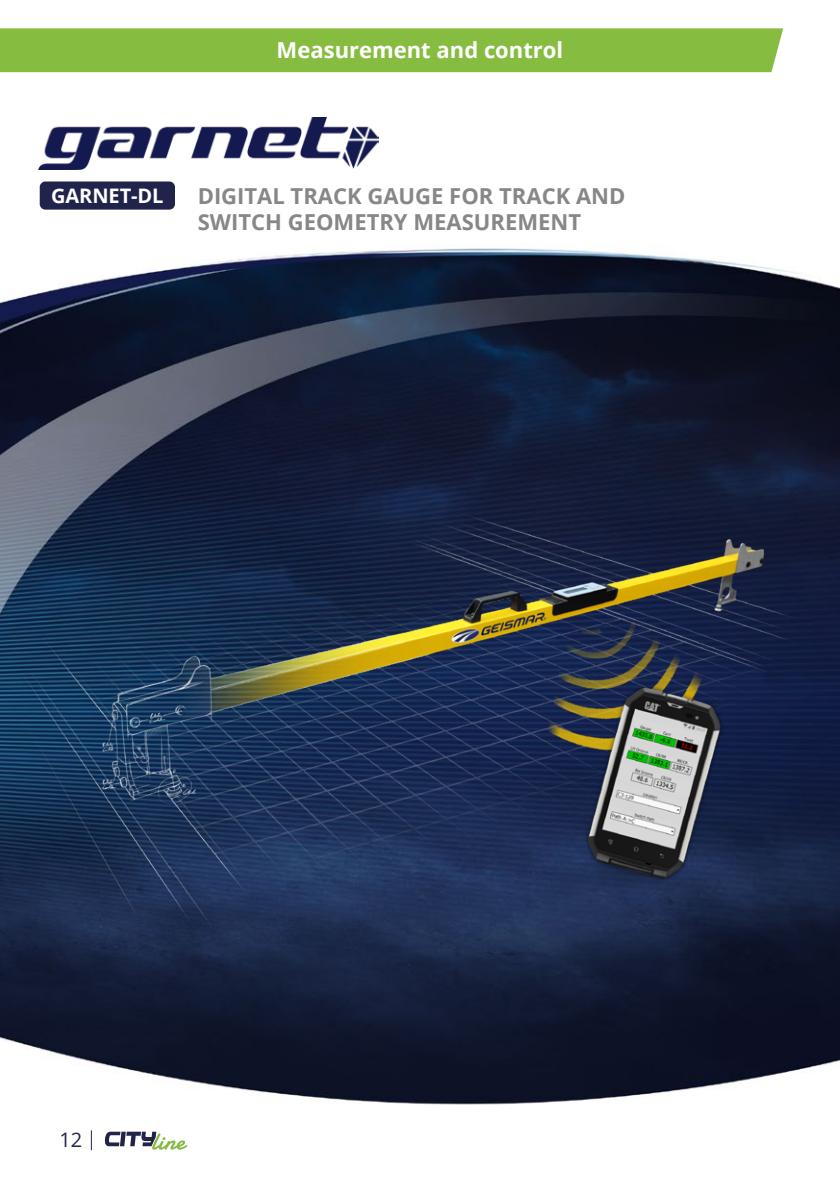
<style>
.page{position:relative;width:840px;height:1191px;background:#fff}
.page>*{position:absolute;margin:0;border:0;box-sizing:border-box;transform-origin:0 0}
.t1{font:700 22px/26.4px "Open Sans";color:#878787}
.t2{font:700 22px "Open Sans";color:#fff}
.t3{font:700 20px "Open Sans";letter-spacing:-.005em;color:#fff}
.t4{font:20px "Open Sans";color:#21244a}
</style>
<div class="page">
<img style="left:0;top:28px;width:839px;height:1123px">
<img style="left:0;top:411px;width:838px;height:551px">
<div style="left:0;top:28px;width:782px;height:44px;background:#86bd40"></div>
<div style="left:40px;top:181px;width:135px;height:29px;background:#21244a;border-radius:6px"></div>
<img style="left:39px;top:118px;width:339px;height:51px">
<svg style="left:91px;top:1130px;width:1px;height:20px"></svg>
<svg style="left:104px;top:1131px;width:83px;height:18px"></svg>
<p class="t2" style="left:276px;top:35px;width:288px">Measurement and control</p>
<p class="t3" style="left:51px;top:182px;width:114px">GARNET-DL</p>
<p class="t1" style="left:197px;top:182px;width:429px">DIGITAL TRACK GAUGE FOR TRACK AND<br>SWITCH GEOMETRY MEASUREMENT</p>
<p class="t4" style="left:59px;top:1126px;width:24px">12</p>
</div>
